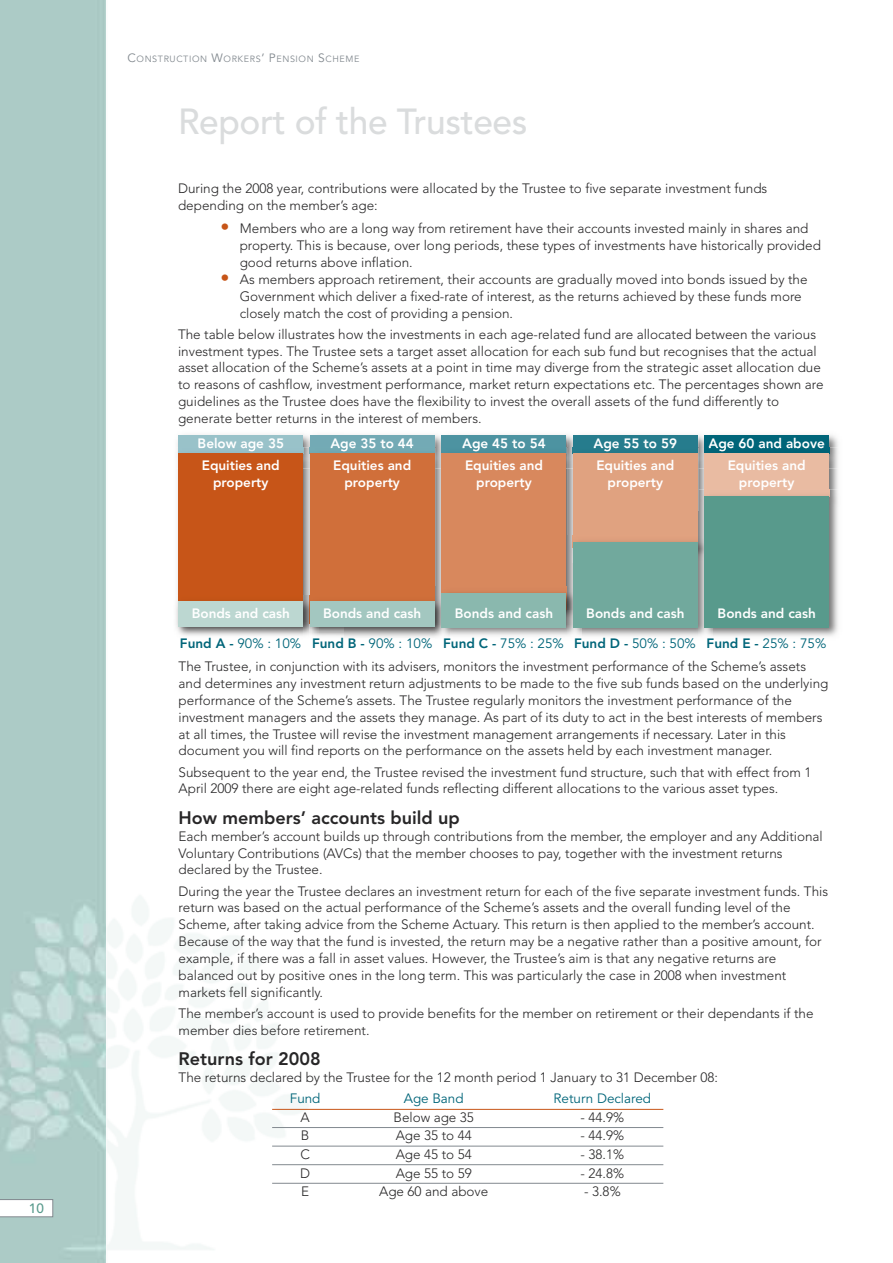
<style>
.page{position:relative;width:893px;height:1263px;background:#fff}
.page>*{position:absolute;margin:0;border:0;box-sizing:border-box;transform-origin:0 0}
.t1{font:500 36px "Avenir";letter-spacing:-.01em;color:#dadcdd}
.t2{font:800 18px "Avenir";color:#272627}
.t3{font:300 13.5px/16.8px "Avenir";color:#272627}
.t4{font:800 13.5px/17.2px "Avenir";color:#fff;text-align:center}
.t5{font:13.5px/29.5px "Avenir";color:#006579}
.t6{font:500 13.5px "Avenir";color:#589a8c}
.t7{font:9px "Avenir";letter-spacing:.065em;color:#82898f}
.s1{font-size:12px}
.s2{font-size:18px;color:#c75518}
.s3{font-weight:800;color:#fff}
.s4{font-weight:800}
</style>
<div class="page">
<img style="left:0;top:0;width:106px;height:1263px">
<svg style="left:0;top:1199px;width:53px;height:18px"></svg>
<hr style="left:272px;top:1109px;width:391px;height:1px;background:#c75518">
<hr style="left:272px;top:1127px;width:391px;height:1px;background:#82898f">
<hr style="left:272px;top:1146px;width:391px;height:1px;background:#82898f">
<hr style="left:272px;top:1164px;width:391px;height:1px;background:#82898f">
<hr style="left:272px;top:1183px;width:391px;height:1px;background:#82898f">
<img style="left:175px;top:432px;width:663px;height:16px">
<div style="left:178px;top:435px;width:125px;height:19px;background:#99c2c9"></div>
<div style="left:310px;top:435px;width:125px;height:19px;background:#73aab5"></div>
<div style="left:441px;top:435px;width:125px;height:19px;background:#4d93a1"></div>
<div style="left:573px;top:435px;width:125px;height:19px;background:#267c8d"></div>
<div style="left:704px;top:435px;width:125px;height:19px;background:#006579"></div>
<img style="left:175px;top:448px;width:129px;height:148px">
<img style="left:178px;top:448px;width:125px;height:6px">
<img style="left:199px;top:448px;width:84px;height:3px">
<div style="left:178px;top:454px;width:125px;height:169px;background:#c75518"></div>
<img style="left:304px;top:468px;width:132px;height:128px">
<img style="left:435px;top:448px;width:1px;height:20px">
<img style="left:318px;top:451px;width:117px;height:3px">
<img style="left:331px;top:448px;width:81px;height:3px">
<img style="left:304px;top:448px;width:6px;height:20px">
<div style="left:310px;top:454px;width:125px;height:169px;background:#d06f3a"></div>
<img style="left:436px;top:447px;width:131px;height:140px">
<img style="left:449px;top:447px;width:117px;height:7px">
<img style="left:462px;top:447px;width:83px;height:4px">
<svg style="left:436px;top:447px;width:13px;height:7px"></svg>
<div style="left:441px;top:454px;width:125px;height:155px;background:#d8885d"></div>
<img style="left:567px;top:454px;width:6px;height:82px">
<img style="left:581px;top:447px;width:117px;height:7px">
<img style="left:594px;top:447px;width:82px;height:4px">
<svg style="left:567px;top:447px;width:14px;height:7px"></svg>
<div style="left:573px;top:454px;width:125px;height:94px;background:#e0a280"></div>
<img style="left:698px;top:447px;width:140px;height:43px">
<img style="left:713px;top:447px;width:116px;height:7px">
<img style="left:713px;top:447px;width:111px;height:4px">
<svg style="left:698px;top:447px;width:15px;height:7px"></svg>
<div style="left:704px;top:454px;width:125px;height:43px;background:#e9bba2"></div>
<img style="left:174px;top:596px;width:262px;height:42px">
<img style="left:178px;top:596px;width:125px;height:6px">
<div style="left:178px;top:602px;width:125px;height:25px;background:#bcd7d1"></div>
<div style="left:310px;top:602px;width:125px;height:25px;background:#a3c7c0"></div>
<img style="left:449px;top:592px;width:118px;height:44px">
<svg style="left:566px;top:587px;width:1px;height:22px"></svg>
<img style="left:436px;top:624px;width:13px;height:13px">
<svg style="left:435px;top:587px;width:6px;height:36px"></svg>
<div style="left:441px;top:593px;width:125px;height:34px;background:#8ab8ae"></div>
<img style="left:581px;top:627px;width:117px;height:9px">
<img style="left:567px;top:563px;width:14px;height:73px">
<img style="left:567px;top:536px;width:6px;height:27px">
<div style="left:573px;top:542px;width:125px;height:85px;background:#71a99d"></div>
<img style="left:698px;top:490px;width:140px;height:146px">
<img style="left:704px;top:490px;width:125px;height:6px">
<img style="left:740px;top:490px;width:54px;height:1px">
<div style="left:704px;top:496px;width:125px;height:131px;background:#589a8c"></div>
<p class="t6" style="left:29px;top:1203px;width:16px">10</p>
<p class="t7" style="left:128px;top:55px;width:233px"><span class="s1">C</span>ONSTRUCTION <span class="s1">W</span>ORKERS<span class="s1">’ P</span>ENSION <span class="s1">S</span>CHEME</p>
<h1 class="t1" style="left:178px;top:106px;width:351px">Report of the Trustees</h1>
<p class="t3" style="left:178px;top:181px;width:591px">During the 2008 year, contributions were allocated by the Trustee to five separate investment funds depending on the member’s age:</p>
<p class="t3" style="left:240px;top:221px;width:583px;text-indent:-19px"><span class="s2">•</span> Members who are a long way from retirement have their accounts invested mainly in shares and property. This is because, over long periods, these types of investments have historically provided good returns above inflation.</p>
<p class="t3" style="left:240px;top:272px;width:569px;text-indent:-19px"><span class="s2">•</span> As members approach retirement, their accounts are gradually moved into bonds issued by the<br>Government which deliver a fixed-rate of interest, as the returns achieved by these funds more closely match the cost of providing a pension.</p>
<p class="t3" style="left:178px;top:327px;width:647px">The table below illustrates how the investments in each age-related fund are allocated between the various investment types. The Trustee sets a target asset allocation for each sub fund but recognises that the actual asset allocation of the Scheme’s assets at a point in time may diverge from the strategic asset allocation due to reasons of cashflow, investment performance, market return expectations etc. The percentages shown are guidelines as the Trustee does have the flexibility to invest the overall assets of the fund differently to generate better returns in the interest of members.</p>
<p class="t4" style="left:198px;top:436px;width:88px">Below age 35</p>
<p class="t4" style="left:330px;top:436px;width:85px">Age 35 to 44</p>
<p class="t4" style="left:462px;top:436px;width:85px">Age 45 to 54</p>
<p class="t4" style="left:594px;top:436px;width:85px">Age 55 to 59</p>
<p class="t4" style="left:709px;top:436px;width:118px">Age 60 and above</p>
<p class="t4" style="left:202px;top:458px;width:79px">Equities and property</p>
<p class="t4" style="left:333px;top:458px;width:79px">Equities and property</p>
<p class="t4" style="left:465px;top:458px;width:79px">Equities and property</p>
<p class="t4" style="left:596px;top:458px;width:79px">Equities and property</p>
<p class="t4" style="left:728px;top:458px;width:79px">Equities and property</p>
<p class="t4" style="left:192px;top:606px;width:100px">Bonds and cash</p>
<p class="t4" style="left:323px;top:606px;width:100px">Bonds and cash</p>
<p class="t4" style="left:455px;top:606px;width:100px">Bonds and cash</p>
<p class="t4" style="left:586px;top:606px;width:100px">Bonds and cash</p>
<p class="t5" style="left:180px;top:600px;width:648px;text-indent:538px"><span class="s3">Bonds and cash<br></span><span class="s4">Fund A -</span> 90% : 10% <span class="s4">Fund B -</span> 90% : 10% <span class="s4">Fund C -</span> 75% : 25% <span class="s4">Fund D -</span> 50% : 50% <span class="s4">Fund E -</span> 25% : 75%</p>
<p class="t3" style="left:179px;top:659px;width:651px">The Trustee, in conjunction with its advisers, monitors the investment performance of the Scheme’s assets and determines any investment return adjustments to be made to the five sub funds based on the underlying performance of the Scheme’s assets. The Trustee regularly monitors the investment performance of the investment managers and the assets they manage. As part of its duty to act in the best interests of members at all times, the Trustee will revise the investment management arrangements if necessary. Later in this document you will find reports on the performance on the assets held by each investment manager.</p>
<p class="t3" style="left:179px;top:765px;width:634px">Subsequent to the year end, the Trustee revised the investment fund structure, such that with effect from 1<br>April 2009 there are eight age-related funds reflecting different allocations to the various asset types.</p>
<h2 class="t2" style="left:179px;top:810px;width:283px">How members’ accounts build up</h2>
<p class="t3" style="left:179px;top:829px;width:646px">Each member’s account builds up through contributions from the member, the employer and any Additional<br>Voluntary Contributions (AVCs) that the member chooses to pay, together with the investment returns declared by the Trustee.</p>
<p class="t3" style="left:179px;top:883px;width:651px">During the year the Trustee declares an investment return for each of the five separate investment funds. This return was based on the actual performance of the Scheme’s assets and the overall funding level of the Scheme, after taking advice from the Scheme Actuary. This return is then applied to the member’s account.<br>Because of the way that the fund is invested, the return may be a negative rather than a positive amount, for example, if there was a fall in asset values. However, the Trustee’s aim is that any negative returns are balanced out by positive ones in the long term. This was particularly the case in 2008 when investment markets fell significantly.</p>
<p class="t3" style="left:179px;top:1006px;width:636px">The member’s account is used to provide benefits for the member on retirement or their dependants if the member dies before retirement.</p>
<h2 class="t2" style="left:179px;top:1051px;width:144px">Returns for 2008</h2>
<p class="t3" style="left:179px;top:1070px;width:541px">The returns declared by the Trustee for the 12 month period 1 January to 31 December 08:</p>
<p class="t5" style="left:290px;top:1085px;width:32px">Fund</p>
<p class="t5" style="left:404px;top:1085px;width:61px">Age Band</p>
<p class="t5" style="left:554px;top:1085px;width:99px">Return Declared</p>
<p class="t3" style="left:301px;top:1110px;width:11px">A</p>
<p class="t3" style="left:393px;top:1110px;width:82px">Below age 35</p>
<p class="t3" style="left:581px;top:1110px;width:45px">- 44.9%</p>
<p class="t3" style="left:301px;top:1128px;width:10px">B</p>
<p class="t3" style="left:396px;top:1128px;width:78px">Age 35 to 44</p>
<p class="t3" style="left:581px;top:1128px;width:45px">- 44.9%</p>
<p class="t3" style="left:300px;top:1147px;width:11px">C</p>
<p class="t3" style="left:396px;top:1147px;width:78px">Age 45 to 54</p>
<p class="t3" style="left:581px;top:1147px;width:45px">- 38.1%</p>
<p class="t3" style="left:300px;top:1165px;width:12px">D</p>
<p class="t3" style="left:396px;top:1165px;width:78px">Age 55 to 59</p>
<p class="t3" style="left:581px;top:1165px;width:45px">- 24.8%</p>
<p class="t3" style="left:301px;top:1184px;width:10px">E</p>
<p class="t3" style="left:379px;top:1184px;width:111px">Age 60 and above</p>
<p class="t3" style="left:584px;top:1184px;width:38px">- 3.8%</p>
</div>
